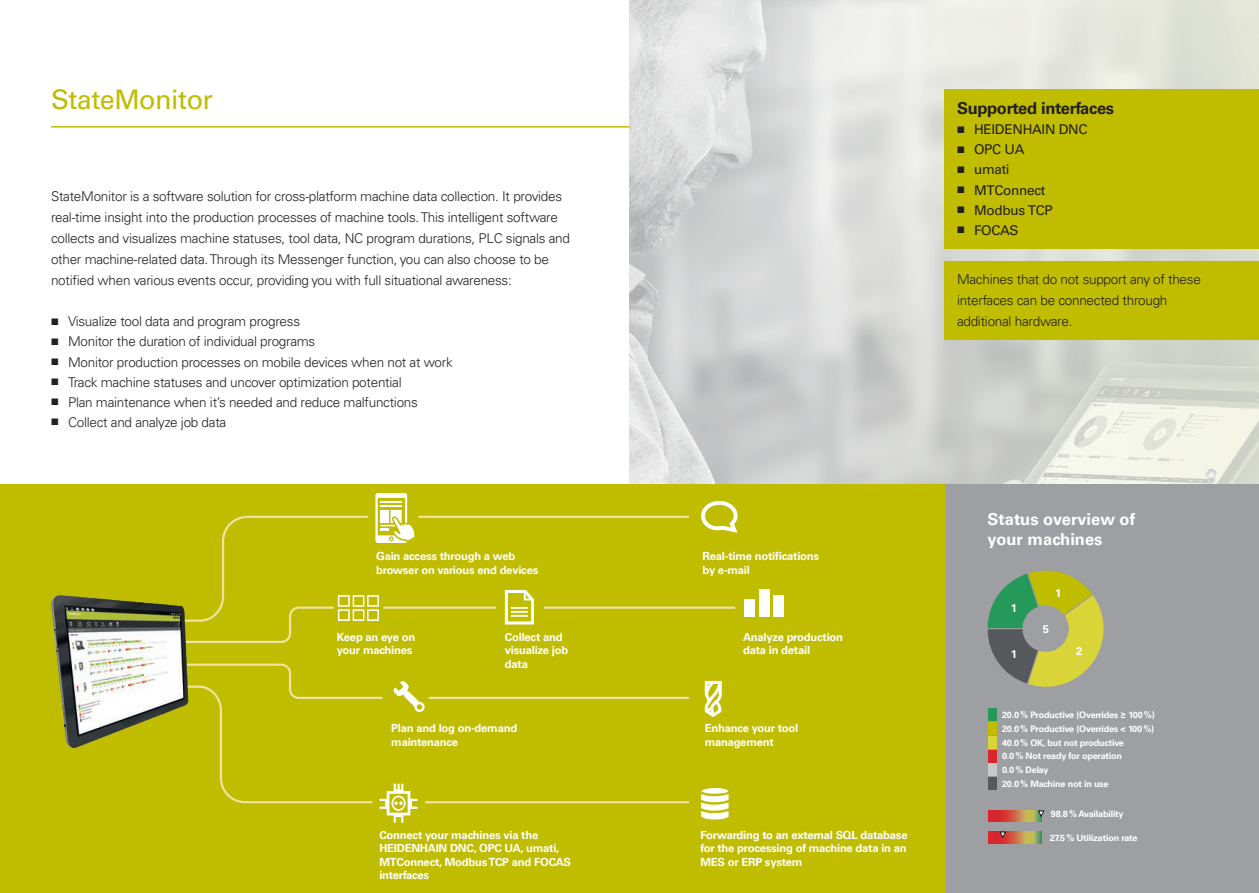
<style>
.page{position:relative;width:1259px;height:893px;background:#fff}
.page>*{position:absolute;margin:0;border:0;box-sizing:border-box;transform-origin:0 0}
.t1{font:27px "Univers LT Pro 55 Roman";letter-spacing:-.02em;color:#c0bc00}
.t2{font:700 16.5px/19.5px "Univers LT Pro 65";color:#fff}
.t3{font:700 16.5px "Univers LT Pro 65";letter-spacing:-.02em;color:#231f20}
.t4{font:300 13.5px/21px "Univers LT Pro 45";letter-spacing:-.02em;color:#231f20}
.t5{font:13.5px/20.1px "Univers LT Pro 55 Roman";letter-spacing:-.02em;color:#231f20}
.t6{font:700 11.25px/13.5px "Univers LT Pro 65";letter-spacing:-.02em;color:#fff}
.t7{font:700 9px/13.8px "Univers LT Pro 65";letter-spacing:-.02em;color:#fff}
</style>
<div class="page">
<img style="left:629px;top:0;width:630px;height:485px">
<div style="left:944px;top:485px;width:315px;height:408px;background:#9d9fa2"></div>
<svg style="left:987px;top:570px;width:117px;height:117px"></svg>
<div style="left:1022px;top:605px;width:46px;height:47px;background:#9d9fa2;border-radius:50%"></div>
<div style="left:988px;top:708px;width:8px;height:13px;background:#249959"></div>
<div style="left:988px;top:722px;width:8px;height:13px;background:#c0bc00"></div>
<div style="left:988px;top:736px;width:8px;height:13px;background:#d9d438"></div>
<div style="left:988px;top:750px;width:8px;height:12px;background:#d8252d"></div>
<div style="left:988px;top:763px;width:8px;height:13px;background:#c7c8c9"></div>
<div style="left:988px;top:777px;width:8px;height:13px;background:#56595c"></div>
<svg style="left:988px;top:811px;width:53px;height:11px"></svg>
<svg style="left:1038px;top:810px;width:6px;height:7px"></svg>
<svg style="left:988px;top:832px;width:53px;height:11px"></svg>
<svg style="left:999px;top:832px;width:7px;height:6px"></svg>
<div style="left:944px;top:89px;width:315px;height:160px;background:#c0bc00"></div>
<hr style="left:51px;top:126px;width:578px;height:2px;background:#c0bc00">
<div style="left:944px;top:261px;width:315px;height:79px;background:#c0bc00"></div>
<div style="left:0;top:485px;width:944px;height:408px;background:#c0bc00"></div>
<svg style="left:701px;top:501px;width:36px;height:32px"></svg>
<svg style="left:505px;top:590px;width:29px;height:34px"></svg>
<div style="left:758px;top:589px;width:11px;height:28px;background:#fff"></div>
<div style="left:743px;top:599px;width:11px;height:18px;background:#fff"></div>
<div style="left:773px;top:595px;width:11px;height:22px;background:#fff"></div>
<hr style="left:429px;top:697px;width:260px;height:2px;background:#eee39f">
<svg style="left:214px;top:493px;width:200px;height:150px"></svg>
<hr style="left:418px;top:516px;width:271px;height:2px;background:#eee39f">
<hr style="left:425px;top:801px;width:264px;height:2px;background:#eee39f">
<hr style="left:544px;top:606px;width:191px;height:3px;background:#eee39f">
<hr style="left:383px;top:606px;width:113px;height:3px;background:#eee39f">
<svg style="left:214px;top:663px;width:210px;height:160px"></svg>
<div style="left:701px;top:788px;width:27px;height:6px;background:#fff;border-radius:50%"></div>
<svg style="left:701px;top:794px;width:27px;height:25px"></svg>
<img style="left:51px;top:594px;width:163px;height:155px">
<svg style="left:705px;top:681px;width:17px;height:36px"></svg>
<h1 class="t1" style="left:51px;top:81px;width:164px">StateMonitor</h1>
<p class="t4" style="left:51px;top:185px;width:520px">StateMonitor is a software solution for cross-platform machine data collection. It provides real-time insight into the production processes of machine tools. This intelligent software collects and visualizes machine statuses, tool data, NC program durations, PLC signals and other machine-related data. Through its Messenger function, you can also choose to be notified when various events occur, providing you with full situational awareness:</p>
<p class="t4" style="left:68px;top:311px;width:386px;line-height:20.1px">Visualize tool data and program progress<br>Monitor the duration of individual programs<br>Monitor production processes on mobile devices when not at work Track machine statuses and uncover optimization potential<br>Plan maintenance when it’s needed and reduce malfunctions Collect and analyze job data</p>
<p class="t6" style="left:376px;top:549px;width:164px">Gain access through a web browser on various end devices</p>
<p class="t6" style="left:337px;top:630px;width:80px">Keep an eye on your machines</p>
<p class="t6" style="left:505px;top:630px;width:65px">Collect and visualize job data</p>
<p class="t6" style="left:702px;top:549px;width:118px">Real-time notifications by e-mail</p>
<p class="t6" style="left:743px;top:630px;width:102px">Analyze production data in detail</p>
<p class="t6" style="left:391px;top:721px;width:127px">Plan and log on-demand maintenance</p>
<p class="t6" style="left:705px;top:721px;width:95px">Enhance your tool management</p>
<p class="t6" style="left:379px;top:827px;width:193px">Connect your machines via the<br>HEIDENHAIN DNC, OPC UA, umati,<br>MTConnect, Modbus TCP and FOCAS interfaces</p>
<p class="t6" style="left:700px;top:827px;width:209px;text-align:justify">Forwarding to an external SQL database for the processing of machine data in an MES or ERP system</p>
<p class="t3" style="left:957px;top:97px;width:159px">Supported interfaces</p>
<p class="t5" style="left:974px;top:119px;width:115px">HEIDENHAIN DNC<br>OPC UA<br>umati<br>MTConnect<br>Modbus TCP<br>FOCAS</p>
<p class="t4" style="left:957px;top:268px;width:245px">Machines that do not support any of these interfaces can be connected through additional hardware.</p>
<p class="t2" style="left:987px;top:509px;width:149px">Status overview of your machines</p>
<p class="t6" style="left:1055px;top:585px;width:8px">1</p>
<p class="t6" style="left:1010px;top:601px;width:8px">1</p>
<p class="t6" style="left:1010px;top:647px;width:8px">1</p>
<p class="t6" style="left:1076px;top:643px;width:8px">2</p>
<p class="t6" style="left:1043px;top:622px;width:8px">5</p>
<p class="t7" style="left:1002px;top:707px;width:154px">20.0% Productive (Overrides 100%)<br>20.0% Productive (Overrides &lt; 100%)<br>40.0% OK, but not productive<br>0.0% Not ready for operation<br>0.0% Delay<br>20.0% Machine not in use</p>
<p class="t7" style="left:1051px;top:807px;width:74px">98.8% Availability</p>
<p class="t7" style="left:1049px;top:830px;width:89px">27.5% Utilization rate</p>
</div>
